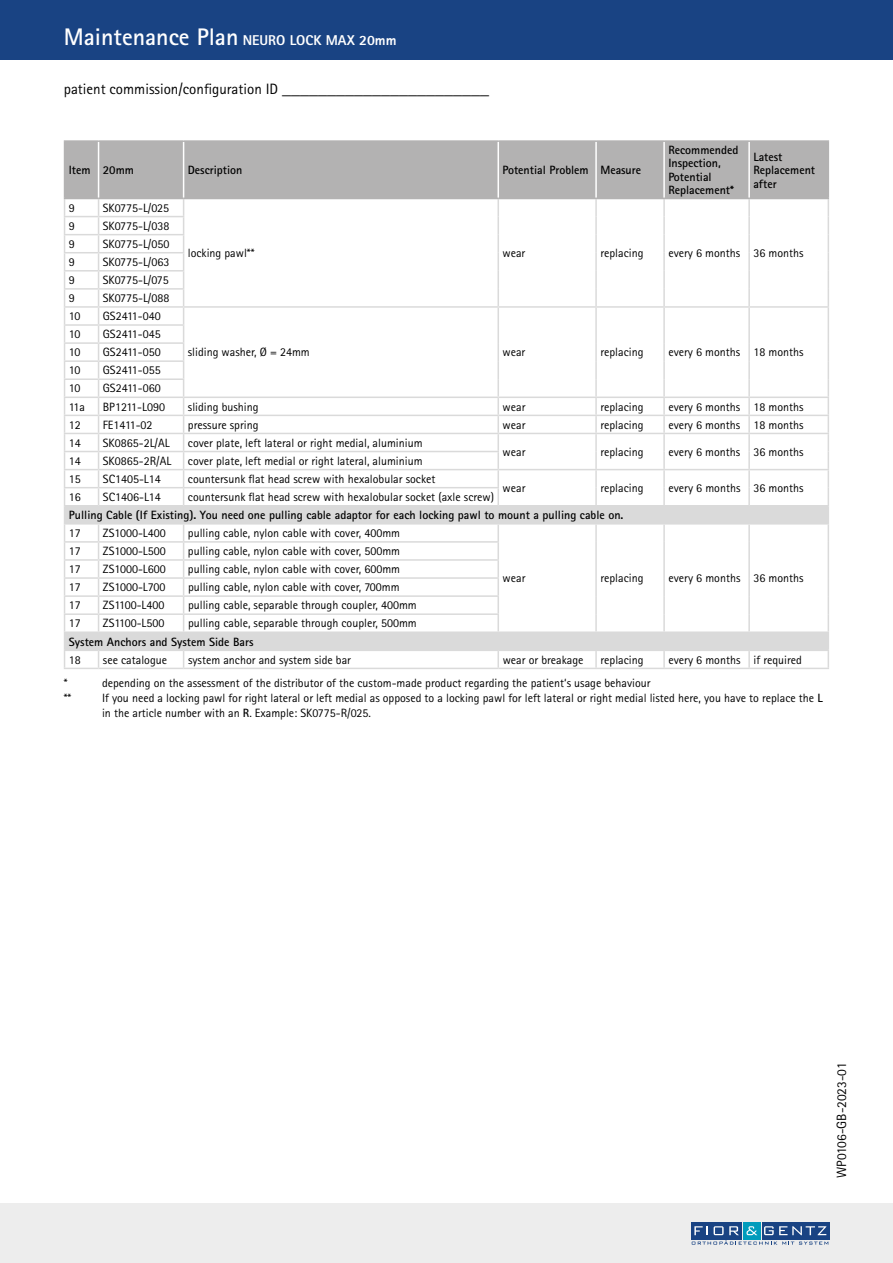
<style>
.page{position:relative;width:893px;height:1263px;background:#fff}
.page>*{position:absolute;margin:0;border:0;box-sizing:border-box;transform-origin:0 0}
.t1{font:15px "Rotis Sans Serif Pro";color:#000}
.t2{font:800 14.25px "Rotis Sans Serif Pro";color:#fff}
.t3{font:13.5px "Rotis Sans Serif Pro";color:#000}
.t4{font:12px/15px "Rotis Sans Serif Pro";color:#000}
.t5{font:700 12px/13.5px "Rotis Sans Serif Pro";color:#000}
.s1{font-weight:700;font-size:24px}
.s2{font-family:"Minion Pro";font-size:18px}
.s3{font-weight:700}
</style>
<div class="page">
<div style="left:0;top:0;width:893px;height:60px;background:#194383"></div>
<div style="left:0;top:1203px;width:893px;height:60px;background:#ededed"></div>
<div style="left:743px;top:1222px;width:17px;height:17px;background:#009cbc"></div>
<div style="left:762px;top:1222px;width:67px;height:17px;background:#194383"></div>
<div style="left:691px;top:1222px;width:51px;height:17px;background:#194383"></div>
<svg style="left:692px;top:1226px;width:136px;height:18px"></svg>
<hr style="left:64px;top:668px;width:35px;height:1px;background:#dadada">
<hr style="left:99px;top:668px;width:85px;height:1px;background:#dadada">
<hr style="left:184px;top:668px;width:314px;height:1px;background:#dadada">
<hr style="left:498px;top:668px;width:98px;height:1px;background:#dadada">
<hr style="left:596px;top:668px;width:68px;height:1px;background:#dadada">
<hr style="left:664px;top:668px;width:85px;height:1px;background:#dadada">
<hr style="left:749px;top:668px;width:80px;height:1px;background:#dadada">
<hr style="left:64px;top:140px;width:35px;height:2px;background:#b3b2b2">
<hr style="left:99px;top:140px;width:85px;height:2px;background:#b3b2b2">
<hr style="left:184px;top:140px;width:314px;height:2px;background:#b3b2b2">
<hr style="left:498px;top:140px;width:98px;height:2px;background:#b3b2b2">
<hr style="left:596px;top:140px;width:68px;height:2px;background:#b3b2b2">
<hr style="left:664px;top:140px;width:85px;height:2px;background:#b3b2b2">
<hr style="left:749px;top:140px;width:80px;height:2px;background:#b3b2b2">
<svg style="left:64px;top:142px;width:765px;height:526px"></svg>
<hr style="left:99px;top:505px;width:85px;height:1px;background:#dadada">
<p class="t2" style="left:64px;top:31px;width:334px"><span class="s1">Maintenance Plan</span> NEURO LOCK MAX 20mm</p>
<p class="t1" style="left:64px;top:80px;width:427px">patient commission/configuration ID <span class="s2">_______________________</span></p>
<p class="t5" style="left:69px;top:163px;width:67px">Item 20mm</p>
<p class="t5" style="left:188px;top:163px;width:56px">Description</p>
<p class="t5" style="left:502px;top:163px;width:140px">Potential Problem Measure</p>
<p class="t4" style="left:69px;top:200px;width:7px">9</p>
<p class="t4" style="left:103px;top:200px;width:68px">SK0775-L/025</p>
<p class="t5" style="left:668px;top:143px;width:71px">Recommended<br>Inspection,<br>Potential<br>Replacement*</p>
<p class="t5" style="left:753px;top:150px;width:63px">Latest<br>Replacement after</p>
<p class="t4" style="left:69px;top:218px;width:7px">9</p>
<p class="t4" style="left:103px;top:218px;width:68px">SK0775-L/038</p>
<p class="t4" style="left:69px;top:236px;width:7px">9</p>
<p class="t4" style="left:103px;top:236px;width:68px">SK0775-L/050</p>
<p class="t4" style="left:69px;top:254px;width:7px">9</p>
<p class="t4" style="left:103px;top:254px;width:68px">SK0775-L/063</p>
<p class="t4" style="left:69px;top:273px;width:7px">9</p>
<p class="t4" style="left:103px;top:273px;width:67px">SK0775-L/075</p>
<p class="t4" style="left:69px;top:291px;width:7px">9</p>
<p class="t4" style="left:103px;top:291px;width:68px">SK0775-L/088</p>
<p class="t4" style="left:69px;top:309px;width:13px">10</p>
<p class="t4" style="left:103px;top:309px;width:59px">GS2411-040</p>
<p class="t4" style="left:188px;top:245px;width:68px">locking pawl**</p>
<p class="t4" style="left:502px;top:245px;width:24px">wear</p>
<p class="t4" style="left:600px;top:245px;width:45px">replacing</p>
<p class="t4" style="left:668px;top:245px;width:137px">every 6 months 36 months</p>
<p class="t4" style="left:69px;top:327px;width:13px">10</p>
<p class="t4" style="left:103px;top:327px;width:59px">GS2411-045</p>
<p class="t4" style="left:69px;top:345px;width:13px">10</p>
<p class="t4" style="left:103px;top:345px;width:59px">GS2411-050</p>
<p class="t4" style="left:69px;top:363px;width:13px">10</p>
<p class="t4" style="left:103px;top:363px;width:59px">GS2411-055</p>
<p class="t4" style="left:69px;top:381px;width:13px">10</p>
<p class="t4" style="left:103px;top:381px;width:59px">GS2411-060</p>
<p class="t4" style="left:69px;top:399px;width:18px">11a</p>
<p class="t4" style="left:103px;top:399px;width:64px">BP1211-L090</p>
<p class="t4" style="left:188px;top:399px;width:72px">sliding bushing</p>
<p class="t4" style="left:503px;top:399px;width:24px">wear</p>
<p class="t4" style="left:600px;top:399px;width:45px">replacing</p>
<p class="t4" style="left:668px;top:399px;width:137px">every 6 months 18 months</p>
<p class="t4" style="left:69px;top:417px;width:13px">12</p>
<p class="t4" style="left:103px;top:417px;width:51px">FE1411-02</p>
<p class="t4" style="left:188px;top:417px;width:72px">pressure spring</p>
<p class="t4" style="left:503px;top:417px;width:24px">wear</p>
<p class="t4" style="left:600px;top:417px;width:45px">replacing</p>
<p class="t4" style="left:668px;top:417px;width:137px">every 6 months 18 months</p>
<p class="t4" style="left:69px;top:435px;width:13px">14</p>
<p class="t4" style="left:103px;top:435px;width:68px">SK0865-2L/AL</p>
<p class="t4" style="left:188px;top:435px;width:236px">cover plate, left lateral or right medial, aluminium</p>
<p class="t4" style="left:503px;top:444px;width:24px">wear</p>
<p class="t4" style="left:600px;top:444px;width:45px">replacing</p>
<p class="t4" style="left:668px;top:444px;width:137px">every 6 months 36 months</p>
<p class="t4" style="left:69px;top:453px;width:13px">14</p>
<p class="t4" style="left:103px;top:453px;width:70px">SK0865-2R/AL</p>
<p class="t4" style="left:188px;top:453px;width:236px">cover plate, left medial or right lateral, aluminium</p>
<p class="t4" style="left:69px;top:471px;width:13px">15</p>
<p class="t4" style="left:103px;top:471px;width:59px">SC1405-L14</p>
<p class="t4" style="left:188px;top:471px;width:249px">countersunk flat head screw with hexalobular socket</p>
<p class="t4" style="left:503px;top:480px;width:24px">wear</p>
<p class="t4" style="left:600px;top:480px;width:45px">replacing</p>
<p class="t4" style="left:668px;top:480px;width:137px">every 6 months 36 months</p>
<p class="t4" style="left:69px;top:489px;width:13px">16</p>
<p class="t4" style="left:103px;top:489px;width:59px">SC1406-L14</p>
<p class="t4" style="left:188px;top:489px;width:308px">countersunk flat head screw with hexalobular socket (axle screw)</p>
<p class="t5" style="left:69px;top:508px;width:556px">Pulling Cable (If Existing). You need one pulling cable adaptor for each locking pawl to mount a pulling cable on.</p>
<p class="t4" style="left:69px;top:526px;width:13px">17</p>
<p class="t4" style="left:103px;top:526px;width:64px">ZS1000-L400</p>
<p class="t4" style="left:188px;top:526px;width:214px">pulling cable, nylon cable with cover, 400mm</p>
<p class="t4" style="left:503px;top:571px;width:24px">wear</p>
<p class="t4" style="left:600px;top:571px;width:45px">replacing</p>
<p class="t4" style="left:668px;top:571px;width:137px">every 6 months 36 months</p>
<p class="t4" style="left:188px;top:345px;width:123px">sliding washer, Ø = 24mm</p>
<p class="t4" style="left:503px;top:345px;width:24px">wear</p>
<p class="t4" style="left:600px;top:345px;width:45px">replacing</p>
<p class="t4" style="left:668px;top:345px;width:137px">every 6 months 18 months</p>
<p class="t4" style="left:69px;top:544px;width:13px">17</p>
<p class="t4" style="left:103px;top:544px;width:64px">ZS1000-L500</p>
<p class="t4" style="left:188px;top:544px;width:214px">pulling cable, nylon cable with cover, 500mm</p>
<p class="t4" style="left:69px;top:562px;width:13px">17</p>
<p class="t4" style="left:103px;top:562px;width:64px">ZS1000-L600</p>
<p class="t4" style="left:188px;top:562px;width:214px">pulling cable, nylon cable with cover, 600mm</p>
<p class="t4" style="left:69px;top:580px;width:13px">17</p>
<p class="t4" style="left:103px;top:580px;width:64px">ZS1000-L700</p>
<p class="t4" style="left:188px;top:580px;width:213px">pulling cable, nylon cable with cover, 700mm</p>
<p class="t4" style="left:69px;top:598px;width:13px">17</p>
<p class="t4" style="left:103px;top:598px;width:63px">ZS1100-L400</p>
<p class="t4" style="left:188px;top:598px;width:230px">pulling cable, separable through coupler, 400mm</p>
<p class="t4" style="left:69px;top:616px;width:13px">17</p>
<p class="t4" style="left:103px;top:616px;width:63px">ZS1100-L500</p>
<p class="t4" style="left:188px;top:616px;width:230px">pulling cable, separable through coupler, 500mm</p>
<p class="t5" style="left:69px;top:635px;width:186px">System Anchors and System Side Bars</p>
<p class="t4" style="left:69px;top:652px;width:13px">18</p>
<p class="t4" style="left:103px;top:652px;width:66px">see catalogue</p>
<p class="t4" style="left:188px;top:652px;width:165px">system anchor and system side bar</p>
<p class="t4" style="left:503px;top:652px;width:82px">wear or breakage</p>
<p class="t4" style="left:600px;top:652px;width:45px">replacing</p>
<p class="t4" style="left:668px;top:652px;width:135px">every 6 months if required</p>
<p class="t4" style="left:64px;top:676px;width:5px">*</p>
<p class="t4" style="left:102px;top:676px;width:550px">depending on the assessment of the distributor of the custom-made product regarding the patient‘s usage behaviour</p>
<p class="t4" style="left:64px;top:691px;width:9px">**</p>
<p class="t4" style="left:102px;top:691px;width:722px">If you need a locking pawl for right lateral or left medial as opposed to a locking pawl for left lateral or right medial listed here, you have to replace the <span class="s3">L </span>in the article number with an <span class="s3">R</span>. Example: SK0775-R/025.</p>
<p class="t3" style="left:834px;top:1178px;width:117px;rotate:-90deg">WP0106-GB-2023-01</p>
</div>
